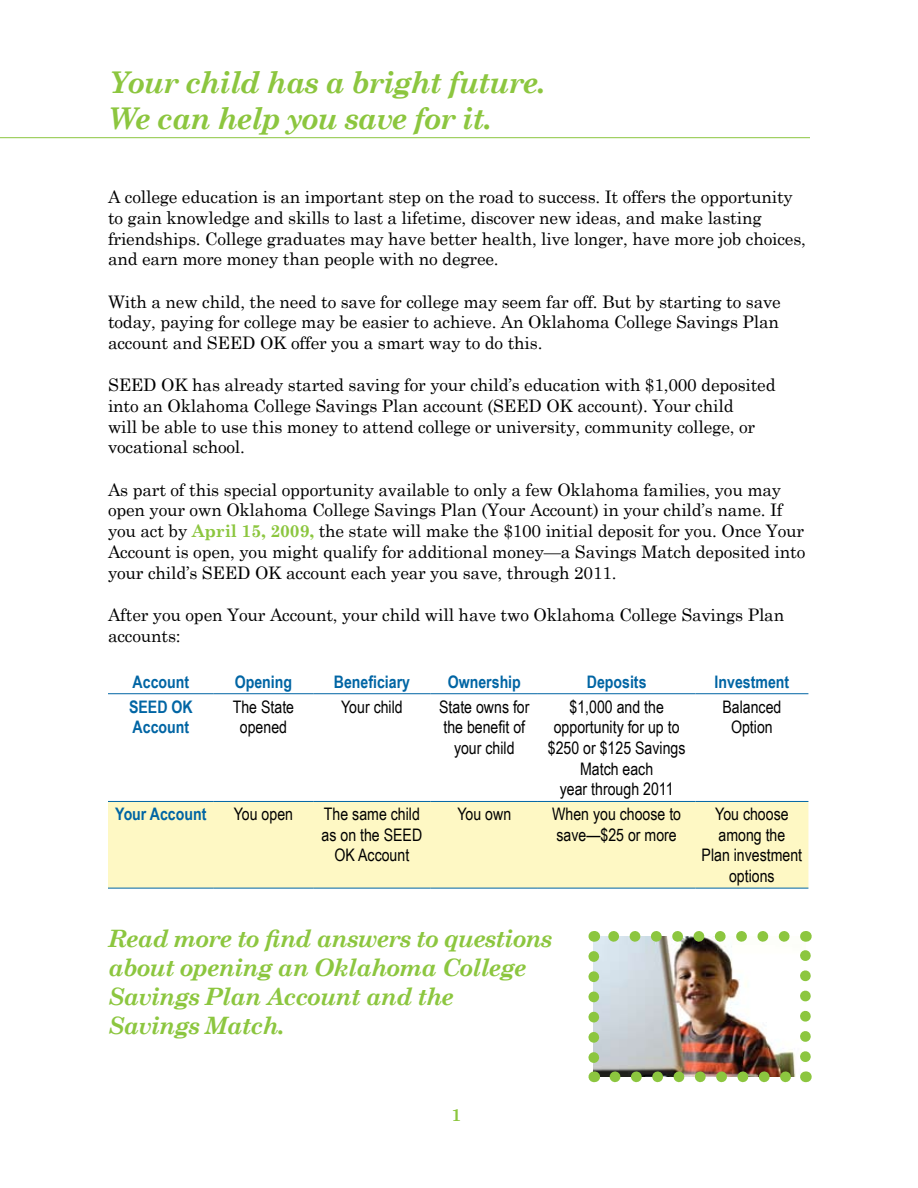
<style>
.page{position:relative;width:918px;height:1188px;background:#fff}
.page>*{position:absolute;margin:0;border:0;box-sizing:border-box;transform-origin:0 0}
.t1{font:italic 700 30px/36px "Century Schoolbook";letter-spacing:-.04em;color:#8cc63f}
.t2{font:italic 700 24px/28.8px "Century Schoolbook";letter-spacing:-.04em;color:#8cc63f}
.t3{font:17.25px/20.7px "Century Schoolbook";letter-spacing:-.01em;color:#000}
.t4{font:17.25px/20.7px "Arial Narrow";color:#000;text-align:center}
.t5{font:700 17.25px/20.7px "Arial Narrow";color:#0065a4}
.t6{font:700 17.25px "Century Schoolbook";color:#8cc63f}
.s1{font-weight:700;color:#8cc63f}
</style>
<div class="page">
<hr style="left:0;top:137px;width:810px;height:1px;background:#8cc63f">
<div style="left:108px;top:802px;width:700px;height:86px;background:#fef8c4"></div>
<hr style="left:108px;top:693px;width:106px;height:1px;background:#0065a4">
<hr style="left:214px;top:693px;width:99px;height:1px;background:#0065a4">
<hr style="left:313px;top:693px;width:118px;height:1px;background:#0065a4">
<hr style="left:431px;top:693px;width:107px;height:1px;background:#0065a4">
<hr style="left:538px;top:693px;width:157px;height:1px;background:#0065a4">
<hr style="left:695px;top:693px;width:113px;height:1px;background:#0065a4">
<hr style="left:108px;top:801px;width:106px;height:1px;background:#0065a4">
<hr style="left:214px;top:801px;width:99px;height:1px;background:#0065a4">
<hr style="left:313px;top:801px;width:118px;height:1px;background:#0065a4">
<hr style="left:431px;top:801px;width:107px;height:1px;background:#0065a4">
<hr style="left:538px;top:801px;width:157px;height:1px;background:#0065a4">
<hr style="left:695px;top:801px;width:113px;height:1px;background:#0065a4">
<hr style="left:108px;top:888px;width:106px;height:1px;background:#0065a4">
<hr style="left:214px;top:888px;width:99px;height:1px;background:#0065a4">
<hr style="left:313px;top:888px;width:118px;height:1px;background:#0065a4">
<hr style="left:431px;top:888px;width:107px;height:1px;background:#0065a4">
<hr style="left:538px;top:888px;width:157px;height:1px;background:#0065a4">
<hr style="left:695px;top:888px;width:113px;height:1px;background:#0065a4">
<img style="left:594px;top:936px;width:211px;height:141px">
<svg style="left:615px;top:1071px;width:180px;height:11px"></svg>
<svg style="left:604px;top:931px;width:180px;height:11px"></svg>
<svg style="left:588px;top:956px;width:11px;height:126px"></svg>
<svg style="left:800px;top:931px;width:11px;height:126px"></svg>
<h1 class="t1" style="left:108px;top:62px;width:439px">Your child has a bright future.<br>We can help you save for it.</h1>
<p class="t3" style="left:108px;top:185px;width:700px">A college education is an important step on the road to success. It offers the opportunity to gain knowledge and skills to last a lifetime, discover new ideas, and make lasting friendships. College graduates may have better health, live longer, have more job choices, and earn more money than people with no degree.</p>
<p class="t3" style="left:108px;top:290px;width:674px;text-align:justify">With a new child, the need to save for college may seem far off. But by starting to save today, paying for college may be easier to achieve. An Oklahoma College Savings Plan account and SEED OK offer you a smart way to do this.</p>
<p class="t3" style="left:108px;top:373px;width:669px">SEED OK has already started saving for your child’s education with $1,000 deposited into an Oklahoma College Savings Plan account (SEED OK account). Your child<br>will be able to use this money to attend college or university, community college, or vocational school.</p>
<p class="t3" style="left:108px;top:478px;width:699px">As part of this special opportunity available to only a few Oklahoma families, you may open your own Oklahoma College Savings Plan (Your Account) in your child’s name. If you act by <span class="s1">April 15, 2009,</span> the state will make the $100 initial deposit for you. Once Your Account is open, you might qualify for additional money—a Savings Match deposited into your child’s SEED OK account each year you save, through 2011.</p>
<p class="t3" style="left:108px;top:603px;width:678px">After you open Your Account, your child will have two Oklahoma College Savings Plan accounts:</p>
<p class="t5" style="left:133px;top:670px;width:58px">Account</p>
<p class="t5" style="left:235px;top:670px;width:59px">Opening</p>
<p class="t5" style="left:334px;top:670px;width:78px">Beneficiary</p>
<p class="t5" style="left:448px;top:670px;width:75px">Ownership</p>
<p class="t5" style="left:587px;top:670px;width:61px">Deposits</p>
<p class="t5" style="left:715px;top:670px;width:76px">Investment</p>
<p class="t5" style="left:129px;top:695px;width:65px">SEED OK<br>Account</p>
<p class="t4" style="left:233px;top:696px;width:63px">The State opened</p>
<p class="t4" style="left:341px;top:696px;width:63px">Your child</p>
<p class="t4" style="left:439px;top:696px;width:92px">State owns for the benefit of your child</p>
<p class="t4" style="left:548px;top:696px;width:139px">$1,000 and the opportunity for up to $250 or $125 Savings<br>Match each<br>year through 2011</p>
<p class="t4" style="left:722px;top:696px;width:60px">Balanced<br>Option</p>
<p class="t5" style="left:115px;top:803px;width:93px">Your Account</p>
<p class="t4" style="left:234px;top:803px;width:61px">You open</p>
<p class="t4" style="left:322px;top:803px;width:102px">The same child as on the SEED<br>OK Account</p>
<p class="t4" style="left:457px;top:803px;width:55px">You own</p>
<p class="t4" style="left:552px;top:803px;width:130px;text-align:left">When you choose to save—$25 or more</p>
<p class="t4" style="left:702px;top:803px;width:102px">You choose among the<br>Plan investment options</p>
<h2 class="t2" style="left:108px;top:923px;width:446px">Read more to find answers to questions about opening an Oklahoma College<br>Savings Plan Account and the<br>Savings Match.</h2>
<p class="t6" style="left:452px;top:1102px;width:11px">1</p>
</div>
